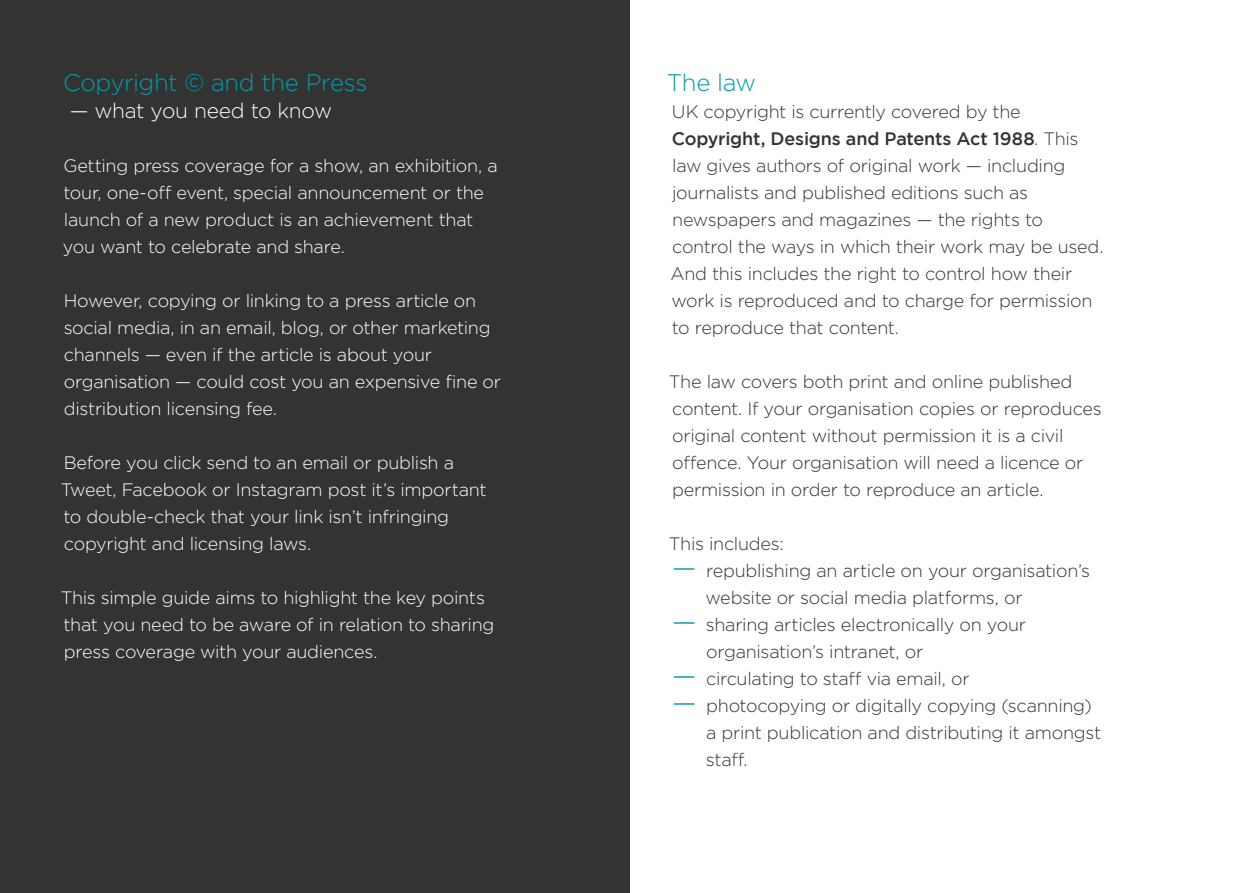
<style>
.page{position:relative;width:1259px;height:893px;background:#fff}
.page>*{position:absolute;margin:0;border:0;box-sizing:border-box;transform-origin:0 0}
.t1{font:300 27px/54px "Gotham";color:#009bac;text-align:justify}
.t2{font:300 24px "Gotham";letter-spacing:-.02em;color:#009bac}
.t3{font:300 21px "Gotham";letter-spacing:-.015em;color:#fff}
.t4{font:300 18px/27px "Gotham";letter-spacing:-.015em;color:#333332}
.t5{font:300 18px/27px "Gotham";letter-spacing:-.015em;color:#fff}
.s1{font-weight:500}
</style>
<div class="page">
<div style="left:0;top:0;width:629px;height:893px;background:#333332"></div>
<h2 class="t2" style="left:63px;top:67px;width:306px">Copyright © and the Press</h2>
<p class="t3" style="left:70px;top:97px;width:264px">— what you need to know</p>
<p class="t5" style="left:63px;top:151px;width:436px">Getting press coverage for a show, an exhibition, a tour, one-off event, special announcement or the launch of a new product is an achievement that you want to celebrate and share.</p>
<p class="t5" style="left:64px;top:286px;width:439px">However, copying or linking to a press article on social media, in an email, blog, or other marketing channels — even if the article is about your organisation — could cost you an expensive fine or distribution licensing fee.</p>
<p class="t5" style="left:61px;top:448px;width:427px">Before you click send to an email or publish a Tweet, Facebook or Instagram post it’s important to double-check that your link isn’t infringing copyright and licensing laws.</p>
<p class="t5" style="left:61px;top:583px;width:435px">This simple guide aims to highlight the key points that you need to be aware of in relation to sharing press coverage with your audiences.</p>
<h2 class="t2" style="left:667px;top:67px;width:91px">The law</h2>
<p class="t4" style="left:670px;top:97px;width:434px">UK copyright is currently covered by the <span class="s1">Copyright, Designs and Patents Act 1988</span>. This law gives authors of original work — including journalists and published editions such as newspapers and magazines — the rights to control the ways in which their work may be used.<br>And this includes the right to control how their work is reproduced and to charge for permission to reproduce that content.</p>
<p class="t4" style="left:669px;top:367px;width:434px">The law covers both print and online published content. If your organisation copies or reproduces original content without permission it is a civil offence. Your organisation will need a licence or permission in order to reproduce an article.</p>
<p class="t4" style="left:705px;top:529px;width:397px;text-indent:-37px">This includes:<br>republishing an article on your organisation’s website or social media platforms, or<br>sharing articles electronically on your organisation’s intranet, or<br>circulating to staff via email, or<br>photocopying or digitally copying (scanning) a print publication and distributing it amongst staff.</p>
<h1 class="t1" style="left:672px;top:540px;width:26px">— — —</h1>
<h1 class="t1" style="left:672px;top:675px;width:26px">—</h1>
</div>
